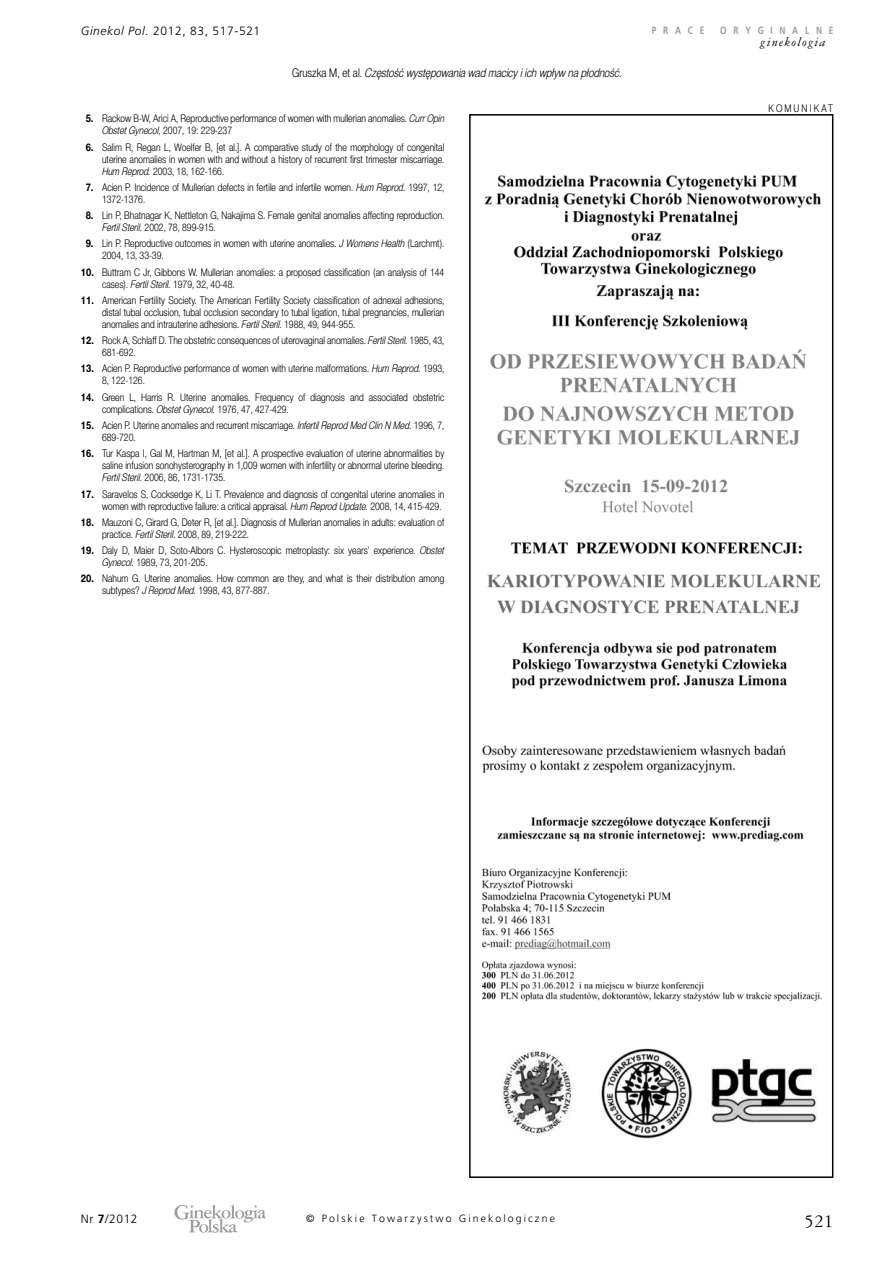
<style>
.page{position:relative;width:893px;height:1263px;background:#fff}
.page>*{position:absolute;margin:0;border:0;box-sizing:border-box;transform-origin:0 0}
.t1{font:19.5px "American Garamond PL";color:#000}
.t2{font:italic 13.5px "American Garamond PL";letter-spacing:.1em;color:#000}
.t3{font:italic 12px "Switzer Cnd EFN Light";color:#000}
.t4{font:300 12px "Pfrutiger";letter-spacing:.05em;color:#000}
.t5{font:10.5px/12px "Switzer Cnd EFN Light";color:#000}
.t6{font:300 10.5px "Pfrutiger";letter-spacing:.2em;color:#000}
.t7{font:700 10.5px "Pfrutiger";letter-spacing:.8em;color:#9c9d9f;scale:.8 1}
.t8{font:10.5px "Switzer Cnd EFN Light";letter-spacing:.2em;color:#000}
.s1{font-style:italic}
.s2{font-style:normal}
.s3{font-family:"Switzer Cnd EFN";font-weight:700}
.s4{font-weight:700}
</style>
<div class="page">
<svg style="left:174px;top:1205px;width:92px;height:28px"></svg>
<img style="left:482px;top:175px;width:341px;height:964px">
<div style="left:469px;top:114px;width:364px;height:1064px;border:2px solid #000"></div>
<p class="t4" style="left:81px;top:24px;width:181px"><span class="s1">Ginekol Pol.</span> 2012, 83, 517-521</p>
<p class="t3" style="left:292px;top:65px;width:331px"><span class="s2">Gruszka M, et al.</span> Częstość występowania wad macicy i ich wpływ na płodność.</p>
<p class="t5" style="left:102px;top:113px;width:344px;text-indent:-16px"><span class="s3">5.</span> Rackow B-W, Arici A, Reproductive performance of women with mullerian anomalies. <span class="s1">Curr Opin<br>Obstet Gynecol,</span> 2007, 19: 229-237</p>
<p class="t5" style="left:102px;top:141px;width:344px;text-align:justify;text-indent:-16px"><span class="s3">6.</span> Salim R, Regan L, Woelfer B, [et al.]. A comparative study of the morphology of congenital uterine anomalies in women with and without a history of recurrent first trimester miscarriage.<br><span class="s1">Hum Reprod.</span> 2003, 18, 162-166.</p>
<p class="t5" style="left:102px;top:181px;width:344px;text-indent:-16px"><span class="s3">7.</span> Acien P. Incidence of Mullerian defects in fertile and infertile women. <span class="s1">Hum Reprod.</span> 1997, 12,<br>1372-1376.</p>
<p class="t5" style="left:102px;top:209px;width:344px;text-indent:-16px"><span class="s3">8.</span> Lin P, Bhatnagar K, Nettleton G, Nakajima S. Female genital anomalies affecting reproduction.<br><span class="s1">Fertil Steril.</span> 2002, 78, 899-915.</p>
<p class="t5" style="left:102px;top:238px;width:344px;text-indent:-16px"><span class="s3">9.</span> Lin P. Reproductive outcomes in women with uterine anomalies. <span class="s1">J Womens Health</span> (Larchmt).<br>2004, 13, 33-39.</p>
<p class="t5" style="left:102px;top:266px;width:344px;text-indent:-21px"><span class="s3">10.</span> Buttram C Jr, Gibbons W. Mullerian anomalies: a proposed classification (an analysis of 144 cases). <span class="s1">Fertil Steril.</span> 1979, 32, 40-48.</p>
<p class="t5" style="left:102px;top:294px;width:344px;text-align:justify;text-indent:-21px"><span class="s3">11.</span> American Fertility Society. The American Fertility Society classification of adnexal adhesions, distal tubal occlusion, tubal occlusion secondary to tubal ligation, tubal pregnancies, mullerian anomalies and intrauterine adhesions. <span class="s1">Fertil Steril.</span> 1988, 49, 944-955.</p>
<p class="t5" style="left:102px;top:334px;width:344px;text-indent:-21px"><span class="s3">12.</span> Rock A, Schlaff D. The obstetric consequences of uterovaginal anomalies. <span class="s1">Fertil Steril.</span> 1985, 43,<br>681-692.</p>
<p class="t5" style="left:102px;top:363px;width:344px;text-indent:-21px"><span class="s3">13.</span> Acien P. Reproductive performance of women with uterine malformations. <span class="s1">Hum Reprod.</span> 1993,<br>8, 122-126.</p>
<p class="t5" style="left:102px;top:391px;width:344px;text-indent:-21px"><span class="s3">14.</span> Green L, Harris R. Uterine anomalies. Frequency of diagnosis and associated obstetric complications. <span class="s1">Obstet Gynecol.</span> 1976, 47, 427-429.</p>
<p class="t5" style="left:102px;top:419px;width:344px;text-indent:-21px"><span class="s3">15.</span> Acien P. Uterine anomalies and recurrent miscarriage. <span class="s1">Infertil Reprod Med Clin N Med.</span> 1996, 7,<br>689-720.</p>
<p class="t5" style="left:102px;top:447px;width:344px;text-align:justify;text-indent:-21px"><span class="s3">16.</span> Tur Kaspa I, Gal M, Hartman M, [et al.]. A prospective evaluation of uterine abnormalities by saline infusion sonohysterography in 1,009 women with infertility or abnormal uterine bleeding.<br><span class="s1">Fertil Steril.</span> 2006, 86, 1731-1735.</p>
<p class="t5" style="left:81px;top:488px;width:365px;text-align:right"><span class="s3">17.</span> Saravelos S, Cocksedge K, Li T. Prevalence and diagnosis of congenital uterine anomalies in women with reproductive failure: a critical appraisal. <span class="s1">Hum Reprod Update.</span> 2008, 14, 415-429.</p>
<p class="t5" style="left:102px;top:516px;width:344px;text-indent:-21px"><span class="s3">18.</span> Mauzoni C, Girard G, Deter R, [et al.]. Diagnosis of Mullerian anomalies in adults: evaluation of practice. <span class="s1">Fertil Steril.</span> 2008, 89, 219-222.</p>
<p class="t5" style="left:102px;top:544px;width:344px;text-indent:-21px"><span class="s3">19.</span> Daly D, Maier D, Soto-Albors C. Hysteroscopic metroplasty: six years’ experience. <span class="s1">Obstet<br>Gynecol.</span> 1989, 73, 201-205.</p>
<p class="t5" style="left:102px;top:572px;width:344px;text-indent:-21px"><span class="s3">20.</span> Nahum G. Uterine anomalies. How common are they, and what is their distribution among subtypes? <span class="s1">J Reprod Med.</span> 1998, 43, 877-887.</p>
<p class="t7" style="left:652px;top:24px;width:67px">PRACE</p>
<p class="t7" style="left:720px;top:24px;width:143px">ORYGINALNE</p>
<p class="t2" style="left:761px;top:34px;width:67px">ginekologia</p>
<p class="t8" style="left:768px;top:103px;width:66px">KOMUNIKAT</p>
<p class="t4" style="left:81px;top:1212px;width:58px">Nr <span class="s4">7</span>/2012</p>
<p class="t6" style="left:306px;top:1212px;width:250px">© Polskie Towarzystwo Ginekologiczne</p>
<p class="t1" style="left:804px;top:1209px;width:30px">521</p>
</div>
